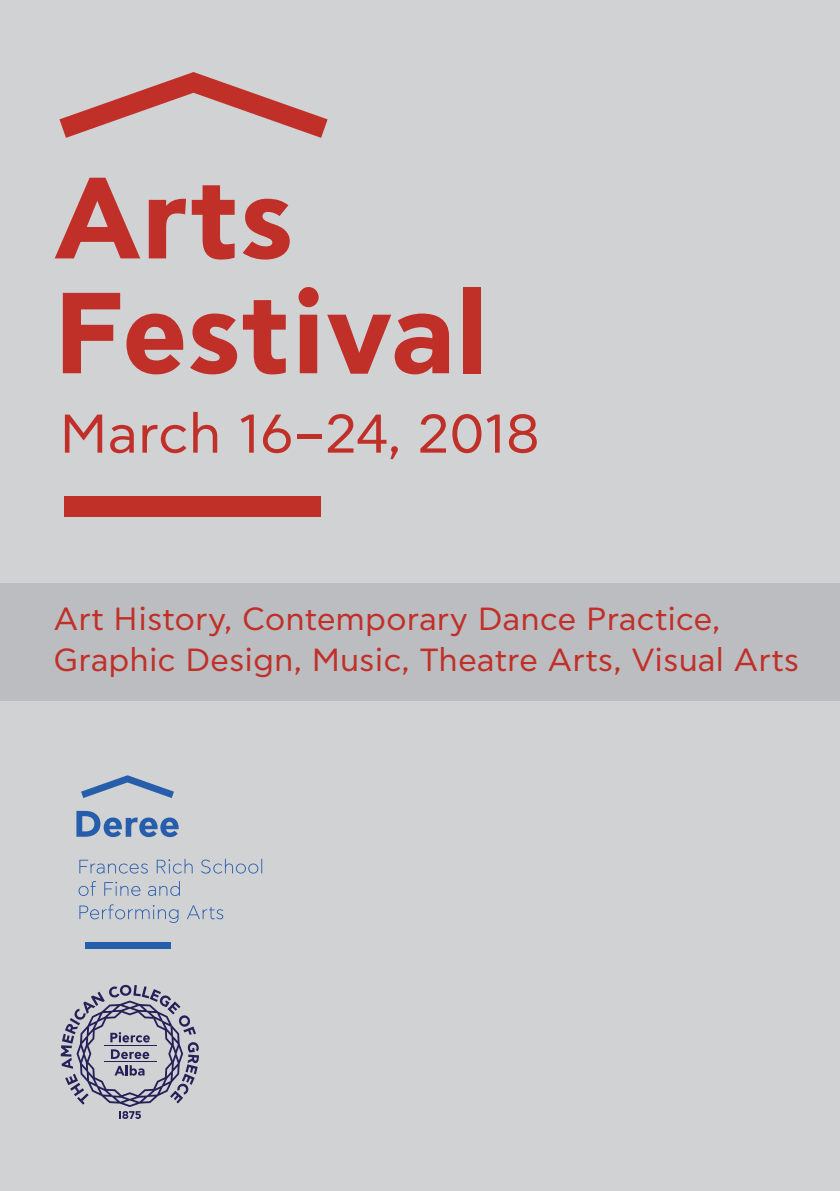
<style>
.page{position:relative;width:840px;height:1191px;background:#fff}
.page>*{position:absolute;margin:0;border:0;box-sizing:border-box;transform-origin:0 0}
.t1{font:700 114.8px "CF Asty Std";color:#c03029}
.t2{font:54.4px "CF Asty Std";color:#c03029}
.t3{font:32px "CF Asty Std";color:#c03029}
</style>
<div class="page">
<div style="left:0;top:0;width:839px;height:1191px;background:#d1d2d4"></div>
<div style="left:0;top:583px;width:839px;height:117px;background:#bcbdc0"></div>
<svg style="left:76px;top:811px;width:102px;height:26px"></svg>
<svg style="left:81px;top:775px;width:93px;height:23px"></svg>
<div style="left:85px;top:942px;width:85px;height:7px;background:#275eac"></div>
<svg style="left:78px;top:881px;width:18px;height:15px"></svg>
<svg style="left:104px;top:881px;width:36px;height:15px"></svg>
<svg style="left:148px;top:881px;width:32px;height:15px"></svg>
<svg style="left:79px;top:904px;width:99px;height:19px"></svg>
<svg style="left:187px;top:905px;width:36px;height:14px"></svg>
<svg style="left:61px;top:984px;width:138px;height:135px"></svg>
<hr style="left:104px;top:1045px;width:52px;height:1px;background:#242058">
<hr style="left:104px;top:1061px;width:52px;height:1px;background:#242058">
<svg style="left:79px;top:858px;width:183px;height:15px"></svg>
<svg style="left:59px;top:72px;width:268px;height:66px"></svg>
<div style="left:64px;top:496px;width:256px;height:21px;background:#c03029"></div>
<p class="t1" style="left:54px;top:151px;width:242px">Arts</p>
<p class="t1" style="left:54px;top:266px;width:436px">Festival</p>
<p class="t2" style="left:59px;top:403px;width:481px">March 16–24, 2018</p>
<p class="t3" style="left:54px;top:601px;width:668px">Art History, Contemporary Dance Practice,</p>
<p class="t3" style="left:54px;top:641px;width:746px">Graphic Design, Music, Theatre Arts, Visual Arts</p>
</div>
